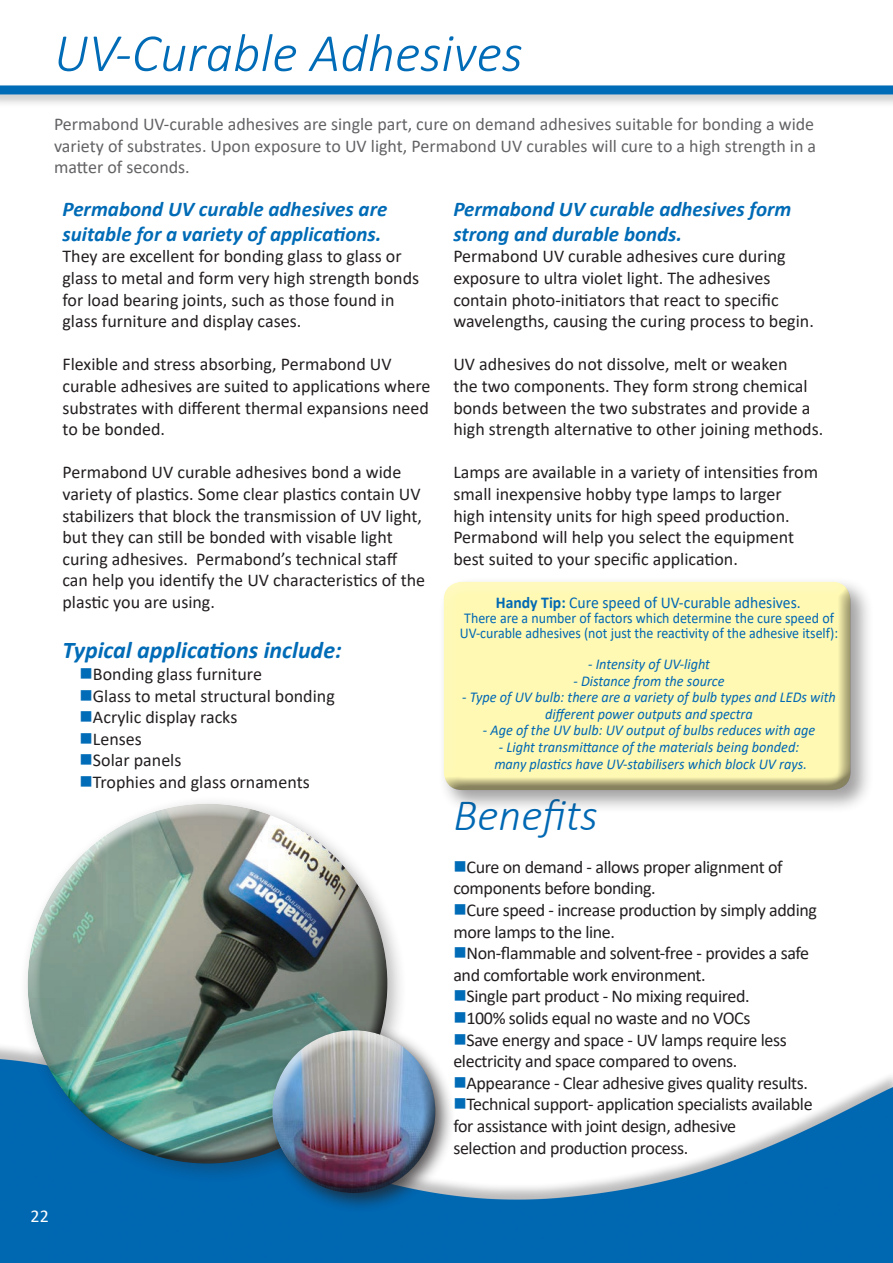
<style>
.page{position:relative;width:893px;height:1263px;background:#fff}
.page>*{position:absolute;margin:0;border:0;box-sizing:border-box;transform-origin:0 0}
.t1{font:italic 300 54px "Calibri";color:#006bb6}
.t2{font:italic 300 45px "Calibri";color:#0168b3}
.t3{font:italic 700 24px "Calibri";color:#006bb6}
.t4{font:italic 700 21px/25.2px "Calibri";color:#006bb6}
.t5{font:18px/21.6px "Calibri";color:#231f20}
.t6{font:18px/21.6px "Calibri";letter-spacing:-.02em;color:#231f20}
.t7{font:18px/21.6px "Calibri";color:#636366;text-align:justify}
.t8{font:18px "Calibri";color:#fff}
.t9{font:16.5px "Calibri";color:#0168b3;scale:.95 1}
.t10{font:italic 15px/16.5px "Calibri";color:#0168b3;text-align:center;scale:.95 1}
.t11{font:15px/15px "Calibri";color:#0168b3;scale:.93 1}
.s1{color:#006bb6}
.s2{font-weight:700}
</style>
<div class="page">
<img style="left:0;top:1058px;width:893px;height:205px">
<div style="left:19px;top:795px;width:388px;height:388px;background:#231f20;opacity:.3"></div>
<div style="left:25px;top:801px;width:345px;height:273px;background:#fff;opacity:.75"></div>
<div style="left:34px;top:860px;width:354px;height:304px;background:#231f20;opacity:.75"></div>
<div style="left:439px;top:577px;width:435px;height:236px;background:#231f20;opacity:.42"></div>
<div style="left:442px;top:575px;width:413px;height:204px;background:#fff;opacity:.2"></div>
<div style="left:442px;top:584px;width:413px;height:207px;background:#231f20;opacity:.54"></div>
<div style="left:265px;top:1022px;width:190px;height:191px;background:#231f20;opacity:.75"></div>
<div style="left:272px;top:1029px;width:161px;height:128px;background:#fff;opacity:.75"></div>
<div style="left:272px;top:1055px;width:166px;height:140px;background:#231f20;opacity:.75"></div>
<div style="left:0;top:83px;width:893px;height:26px;background:#231f20;opacity:.25"></div>
<div style="left:0;top:85px;width:893px;height:9px;background:#006bb6"></div>
<p class="t1" style="left:54px;top:19px;width:470px">UV-Curable Adhesives</p>
<p class="t7" style="left:54px;top:113px;width:764px">Permabond UV-curable adhesives are single part, cure on demand adhesives suitable for bonding a wide variety of substrates. Upon exposure to UV light, Permabond UV curables will cure to a high strength in a matter of seconds.</p>
<p class="t4" style="left:63px;top:195px;width:326px">Permabond UV curable adhesives are suitable for a variety of applications.</p>
<p class="t5" style="left:63px;top:245px;width:358px">They are excellent for bonding glass to glass or glass to metal and form very high strength bonds for load bearing joints, such as those found in</p>
<p class="t5" style="left:63px;top:310px;width:240px">glass furniture and display cases.</p>
<p class="t5" style="left:63px;top:353px;width:370px">Flexible and stress absorbing, Permabond UV curable adhesives are suited to applications where substrates with different thermal expansions need to be bonded.</p>
<p class="t5" style="left:63px;top:461px;width:364px">Permabond UV curable adhesives bond a wide variety of plastics. Some clear plastics contain UV stabilizers that block the transmission of UV light, but they can still be bonded with visable light curing adhesives. Permabond’s technical staff can help you identify the UV characteristics of the plastic you are using.</p>
<p class="t3" style="left:63px;top:633px;width:281px">Typical applications include:</p>
<p class="t5" style="left:80px;top:663px;width:184px"><span class="s1">■</span>Bonding glass furniture</p>
<p class="t5" style="left:80px;top:684px;width:257px"><span class="s1">■</span>Glass to metal structural bonding</p>
<p class="t5" style="left:80px;top:706px;width:159px"><span class="s1">■</span>Acrylic display racks</p>
<p class="t5" style="left:80px;top:728px;width:64px"><span class="s1">■</span>Lenses</p>
<p class="t5" style="left:80px;top:749px;width:103px"><span class="s1">■</span>Solar panels</p>
<p class="t5" style="left:80px;top:771px;width:232px"><span class="s1">■</span>Trophies and glass ornaments</p>
<p class="t8" style="left:31px;top:1204px;width:20px">22</p>
<p class="t4" style="left:453px;top:195px;width:339px">Permabond UV curable adhesives form strong and durable bonds.</p>
<p class="t5" style="left:453px;top:245px;width:362px">Permabond UV curable adhesives cure during exposure to ultra violet light. The adhesives contain photo-initiators that react to specific wavelengths, causing the curing process to begin.</p>
<p class="t5" style="left:453px;top:353px;width:371px">UV adhesives do not dissolve, melt or weaken<br>the two components. They form strong chemical bonds between the two substrates and provide a high strength alternative to other joining methods.</p>
<p class="t5" style="left:453px;top:461px;width:366px">Lamps are available in a variety of intensities from small inexpensive hobby type lamps to larger<br>high intensity units for high speed production.<br>Permabond will help you select the equipment best suited to your specific application.</p>
<p class="t9" style="left:496px;top:591px;width:322px"><span class="s2">Handy Tip:</span> Cure speed of UV-curable adhesives.</p>
<p class="t11" style="left:460px;top:610px;width:408px">There are a number of factors which determine the cure speed of<br>UV-curable adhesives (not just the reactivity of the adhesive itself):</p>
<p class="t10" style="left:588px;top:655px;width:130px">- Intensity of UV-light</p>
<p class="t10" style="left:574px;top:672px;width:160px">- Distance from the source</p>
<p class="t10" style="left:462px;top:688px;width:395px">- Type of UV bulb: there are a variety of bulb types and LEDs with different power outputs and spectra</p>
<p class="t10" style="left:483px;top:721px;width:351px">- Age of the UV bulb: UV output of bulbs reduces with age</p>
<p class="t10" style="left:494px;top:737px;width:330px;line-height:17.4px">- Light transmittance of the materials being bonded: many plastics have UV-stabilisers which block UV rays.</p>
<p class="t2" style="left:453px;top:787px;width:146px">Benefits</p>
<p class="t6" style="left:453px;top:855px;width:331px"><span class="s1">■</span>Cure on demand - allows proper alignment of components before bonding.</p>
<p class="t6" style="left:453px;top:899px;width:365px"><span class="s1">■</span>Cure speed - increase production by simply adding more lamps to the line.</p>
<p class="t6" style="left:453px;top:942px;width:357px"><span class="s1">■</span>Non-flammable and solvent-free - provides a safe and comfortable work environment.</p>
<p class="t6" style="left:453px;top:985px;width:298px"><span class="s1">■</span>Single part product - No mixing required.</p>
<p class="t6" style="left:453px;top:1007px;width:299px"><span class="s1">■</span>100% solids equal no waste and no VOCs</p>
<p class="t6" style="left:453px;top:1028px;width:335px"><span class="s1">■</span>Save energy and space - UV lamps require less electricity and space compared to ovens.</p>
<p class="t6" style="left:453px;top:1071px;width:356px"><span class="s1">■</span>Appearance - Clear adhesive gives quality results.</p>
<p class="t6" style="left:453px;top:1093px;width:361px"><span class="s1">■</span>Technical support- application specialists available for assistance with joint design, adhesive</p>
<p class="t6" style="left:453px;top:1136px;width:237px">selection and production process.</p>
</div>
